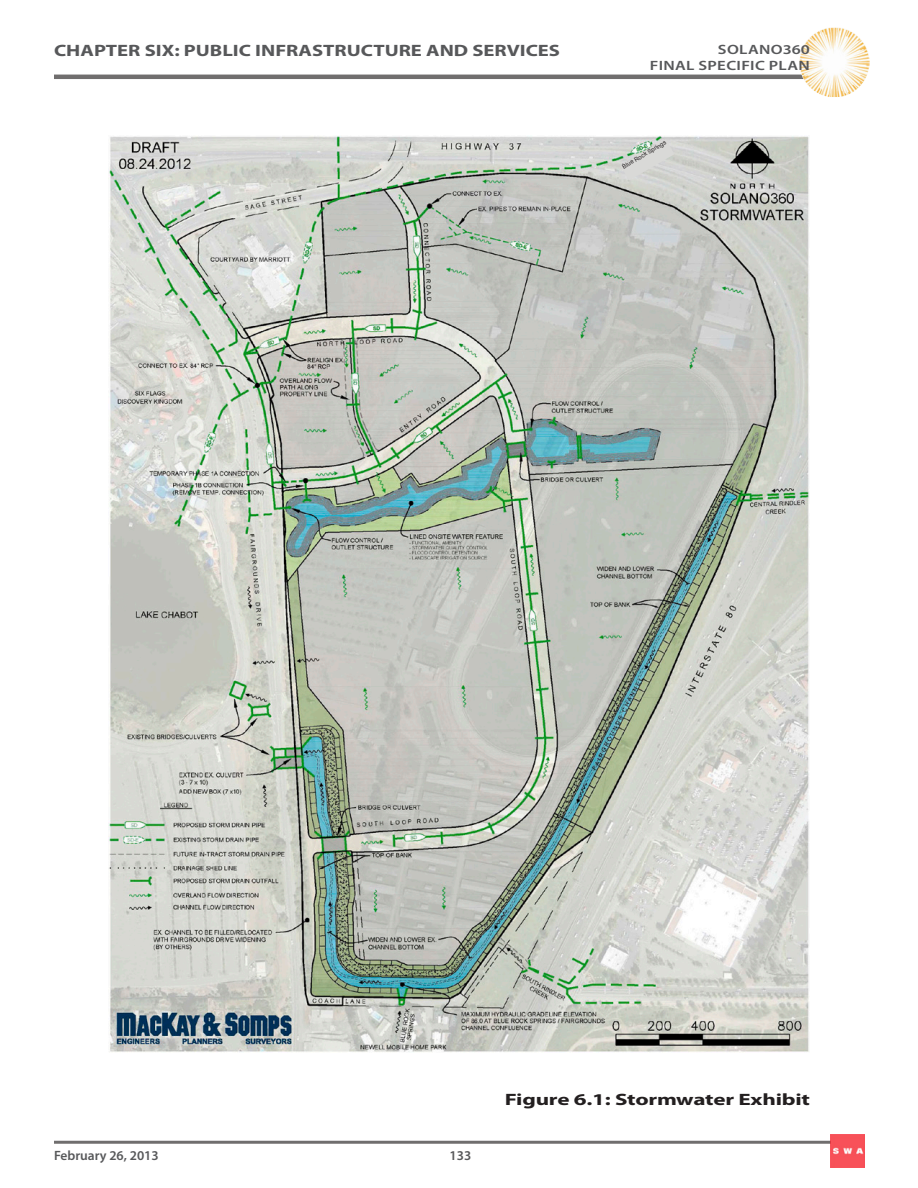
<style>
.page{position:relative;width:918px;height:1188px;background:#fff}
.page>*{position:absolute;margin:0;border:0;box-sizing:border-box;transform-origin:0 0}
.Top_Section_Heading{font:700 16.5px "Myriad Pro";color:#57585a;scale:1.25 1}
.Figures{font:700 16.5px "Myriad Pro";letter-spacing:-.01em;color:#231f20;scale:1.4 1}
.t1{font:600 13.5px/16.2px "Myriad Pro";letter-spacing:.02em;color:#57585a;text-align:right;scale:1.25 1}
.t2{font:600 13.5px "Myriad Pro";color:#57585a}
.t3{font:600 13.5px "Myriad Pro";letter-spacing:.02em;color:#57585a}
.t4{font:6px "Arial";color:#231f20}
</style>
<div class="page">
<hr style="left:54px;top:75px;width:810px;height:4px;background:#706e6e">
<hr style="left:54px;top:1141px;width:777px;height:3px;background:#231f20">
<img style="left:799px;top:27px;width:71px;height:70px">
<img style="left:831px;top:1134px;width:33px;height:33px">
<img style="left:108px;top:136px;width:702px;height:916px">
<svg style="left:620px;top:139px;width:54px;height:41px;background:#cfd4cf"></svg>
<p class="Top_Section_Heading" style="left:54px;top:40px;width:406px">CHAPTER SIX: PUBLIC INFRASTRUCTURE AND SERVICES</p>
<p class="t1" style="left:650px;top:41px;width:130px">SOLANO360<br>FINAL SPECIFIC PLAN</p>
<p class="t4" style="left:621px;top:163px;width:51px;rotate:-30deg">Blue Rock Springs</p>
<p class="t2" style="left:54px;top:1147px;width:106px">February 26, 2013</p>
<p class="t3" style="left:450px;top:1147px;width:23px">133</p>
<p class="Figures" style="left:505px;top:1089px;width:220px">Figure 6.1: Stormwater Exhibit</p>
</div>
